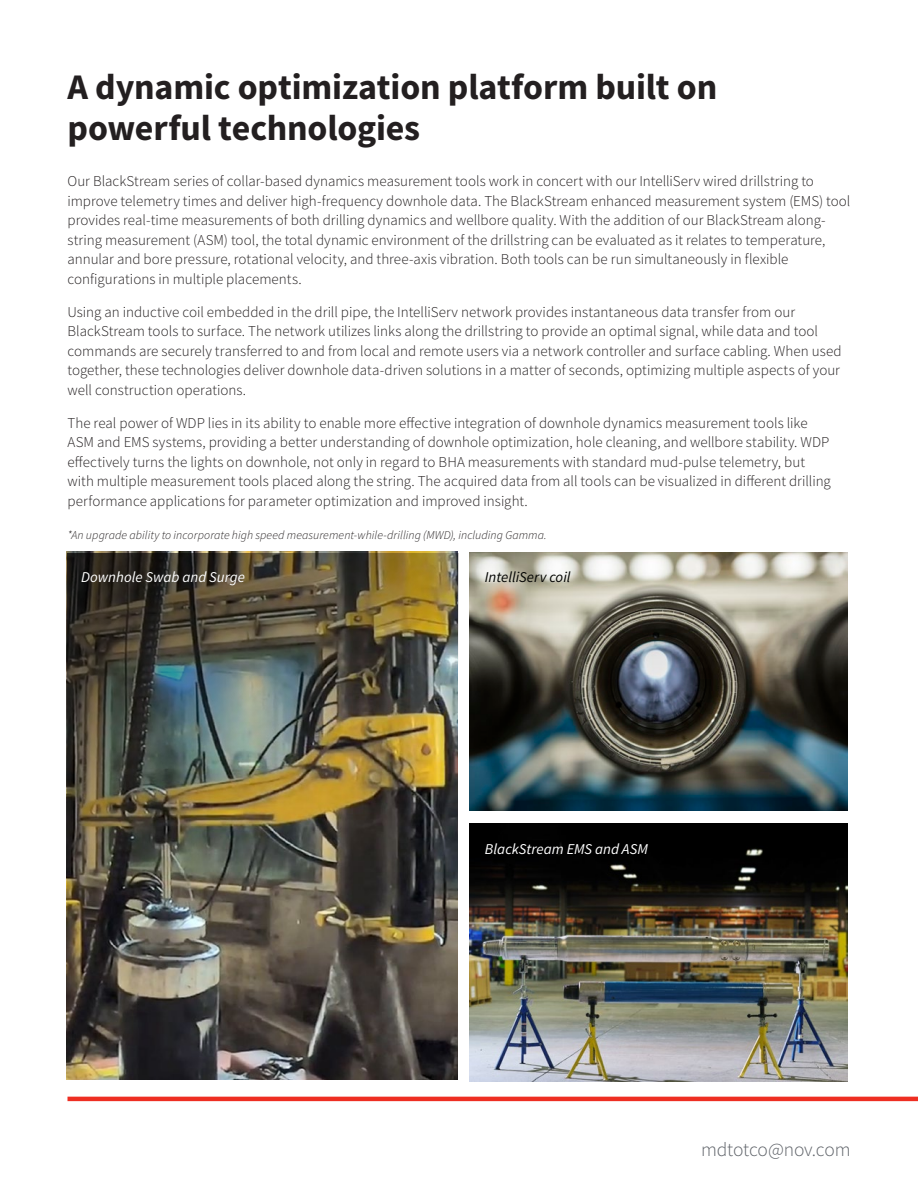
<style>
.page{position:relative;width:918px;height:1188px;background:#fff}
.page>*{position:absolute;margin:0;border:0;box-sizing:border-box;transform-origin:0 0}
.t1{font:700 36px/40.5px "Source Sans Pro";letter-spacing:-.005em;color:#231f20}
.t2{font:300 19.5px "Source Sans Pro";letter-spacing:-.01em;color:#5f6369}
.t3{font:300 15px/19.5px "Source Sans Pro";color:#231f20}
.t4{font:italic 15px "Source Sans Pro";color:#fff}
.t5{font:italic 15px "Source Sans Pro";letter-spacing:-.005em;color:#040503}
.t6{font:italic 300 12px "Source Sans Pro";letter-spacing:.005em;color:#231f20}
</style>
<div class="page">
<hr style="left:68px;top:1097px;width:850px;height:4px;background:#ee2e22">
<img style="left:68px;top:553px;width:391px;height:527px">
<img style="left:470px;top:553px;width:378px;height:258px">
<img style="left:470px;top:824px;width:378px;height:258px">
<h1 class="t1" style="left:68px;top:66px;width:651px">A dynamic optimization platform built on powerful technologies</h1>
<p class="t3" style="left:68px;top:171px;width:785px">Our BlackStream series of collar-based dynamics measurement tools work in concert with our IntelliServ wired drillstring to improve telemetry times and deliver high-frequency downhole data. The BlackStream enhanced measurement system (EMS) tool provides real-time measurements of both drilling dynamics and wellbore quality. With the addition of our BlackStream along&shy;string measurement (ASM) tool, the total dynamic environment of the drillstring can be evaluated as it relates to temperature, annular and bore pressure, rotational velocity, and three-axis vibration. Both tools can be run simultaneously in flexible configurations in multiple placements.</p>
<p class="t3" style="left:68px;top:302px;width:776px">Using an inductive coil embedded in the drill pipe, the IntelliServ network provides instantaneous data transfer from our BlackStream tools to surface. The network utilizes links along the drillstring to provide an optimal signal, while data and tool commands are securely transferred to and from local and remote users via a network controller and surface cabling. When used together, these technologies deliver downhole data-driven solutions in a matter of seconds, optimizing multiple aspects of your well construction operations.</p>
<p class="t3" style="left:68px;top:413px;width:765px">The real power of WDP lies in its ability to enable more effective integration of downhole dynamics measurement tools like ASM and EMS systems, providing a better understanding of downhole optimization, hole cleaning, and wellbore stability. WDP effectively turns the lights on downhole, not only in regard to BHA measurements with standard mud-pulse telemetry, but with multiple measurement tools placed along the string. The acquired data from all tools can be visualized in different drilling performance applications for parameter optimization and improved insight.</p>
<p class="t6" style="left:68px;top:527px;width:481px">*An upgrade ability to incorporate high speed measurement-while-drilling (MWD), including Gamma.</p>
<p class="t5" style="left:485px;top:568px;width:87px">IntelliServ coil</p>
<p class="t4" style="left:81px;top:568px;width:165px">Downhole Swab and Surge</p>
<p class="t4" style="left:485px;top:840px;width:165px">BlackStream EMS and ASM</p>
<h2 class="t2" style="left:701px;top:1137px;width:151px">mdtotco@nov.com</h2>
</div>
